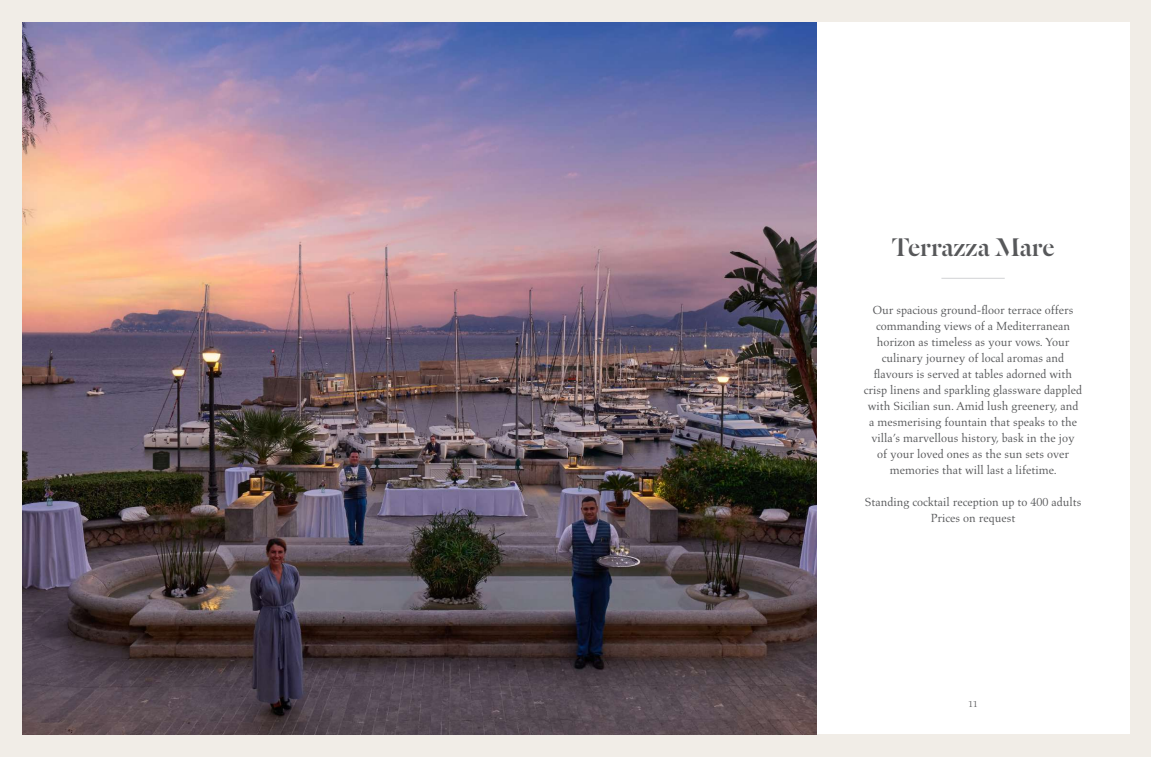
<style>
.page{position:relative;width:1151px;height:757px;background:#f1ede7}
.page>*{position:absolute;margin:0;border:0;box-sizing:border-box;transform-origin:0 0}
.t1{font:28px "Dala Floda Roman No.2";letter-spacing:-.005em;color:#57585a}
.t2{font:12px/16px "Aldus LT Std";color:#57585a;text-align:center}
.t3{font:9px "Aldus LT Std";color:#57585a}
</style>
<div class="page">
<div style="left:816px;top:23px;width:314px;height:711px;background:#fff"></div>
<img style="left:23px;top:23px;width:793px;height:711px">
<hr style="left:941px;top:278px;width:64px;height:1px;background:#d1d2d4">
<h1 class="t1" style="left:891px;top:228px;width:164px">Terrazza Mare</h1>
<p class="t2" style="left:864px;top:302px;width:220px">Our spacious ground-floor terrace offers commanding views of a Mediterranean horizon as timeless as your vows. Your culinary journey of local aromas and flavours is served at tables adorned with crisp linens and sparkling glassware dappled with Sicilian sun. Amid lush greenery, and a mesmerising fountain that speaks to the villa’s marvellous history, bask in the joy<br>of your loved ones as the sun sets over memories that will last a lifetime.</p>
<p class="t2" style="left:865px;top:494px;width:218px">Standing cocktail reception up to 400 adults<br>Prices on request</p>
<p class="t3" style="left:968px;top:699px;width:10px">11</p>
</div>
